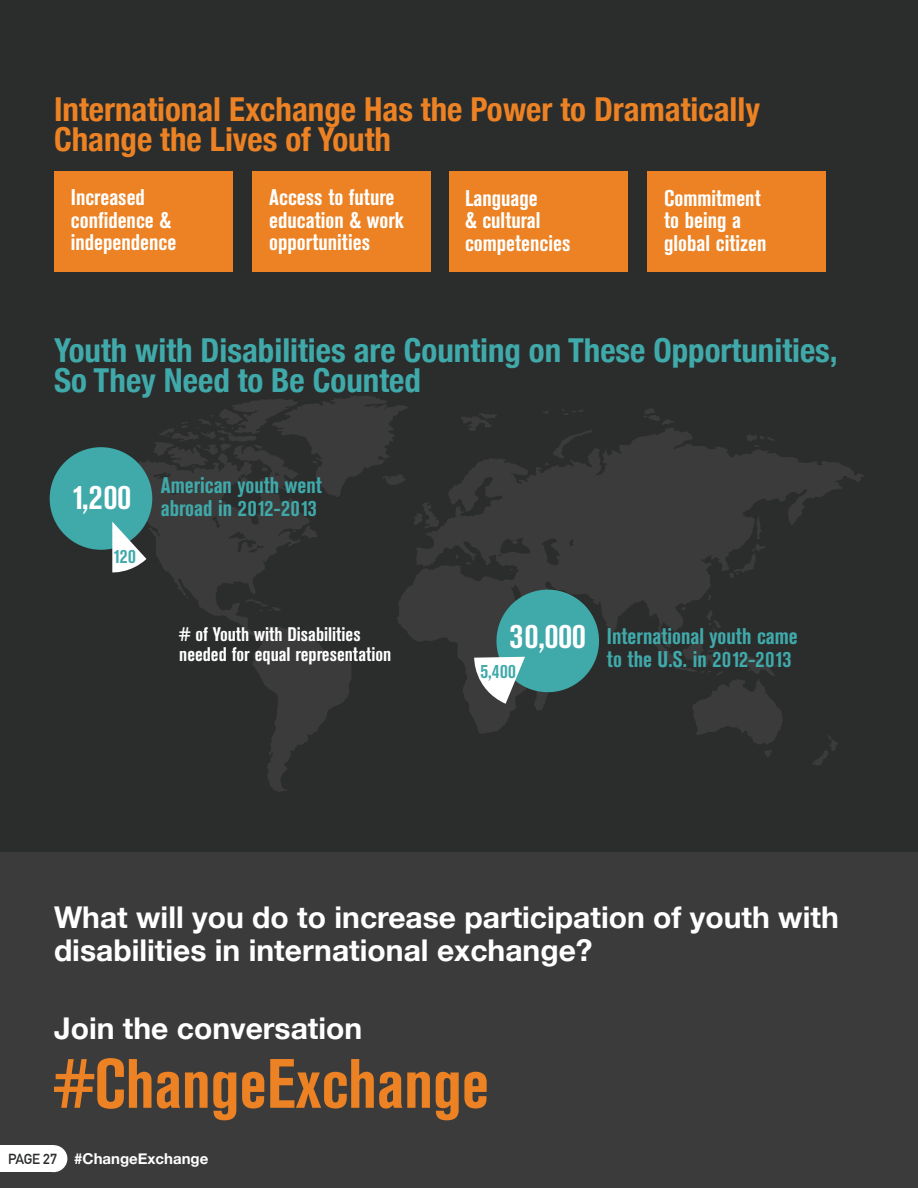
<style>
.page{position:relative;width:918px;height:1188px;background:#fff}
.page>*{position:absolute;margin:0;border:0;box-sizing:border-box;transform-origin:0 0}
.t1{font:700 condensed 69px "Akzidenz Grotesk BE";color:#ec8223}
.t2{font:700 condensed 34.5px "Akzidenz Grotesk BE";color:#fff}
.t3{font:700 condensed 33px/30px "Helvetica Neue";color:#40a9aa}
.t4{font:700 condensed 33px/30px "Helvetica Neue";color:#ec8223}
.t5{font:700 30px/33px "Helvetica Neue";color:#fff}
.t6{font:700 condensed 22.5px/22.5px "Akzidenz Grotesk BE";color:#fff}
.t7{font:700 condensed 22.5px/22.5px "Akzidenz Grotesk BE";color:#40a9aa}
.t8{font:700 condensed 19.5px/19.5px "Akzidenz Grotesk BE";color:#fff}
.t9{font:700 condensed 19.5px "Akzidenz Grotesk BE";letter-spacing:.02em;color:#40a9aa}
.t10{font:700 15px "Helvetica Neue";color:#fff}
.s1{font-size:34.5px;color:#fff}
.s2{font-family:"DIN Alternate";font-size:14.25px;color:#2b2d2d}
</style>
<div class="page">
<div style="left:0;top:0;width:918px;height:854px;background:#2b2d2d"></div>
<div style="left:0;top:853px;width:918px;height:335px;background:#3c3b3b"></div>
<svg style="left:562px;top:409px;width:21px;height:6px"></svg>
<svg style="left:644px;top:409px;width:30px;height:16px"></svg>
<svg style="left:397px;top:428px;width:466px;height:306px"></svg>
<svg style="left:58px;top:451px;width:293px;height:341px"></svg>
<svg style="left:413px;top:503px;width:27px;height:27px"></svg>
<svg style="left:729px;top:514px;width:37px;height:65px"></svg>
<svg style="left:812px;top:735px;width:26px;height:30px"></svg>
<svg style="left:461px;top:413px;width:36px;height:18px"></svg>
<svg style="left:153px;top:396px;width:255px;height:101px"></svg>
<svg style="left:652px;top:607px;width:131px;height:150px"></svg>
<div style="left:54px;top:171px;width:178px;height:100px;background:#ec8223"></div>
<div style="left:449px;top:172px;width:178px;height:100px;background:#ec8223"></div>
<div style="left:253px;top:172px;width:178px;height:100px;background:#ec8223"></div>
<div style="left:648px;top:172px;width:178px;height:100px;background:#ec8223"></div>
<div style="left:50px;top:447px;width:102px;height:103px;background:#40a9aa;border-radius:50%"></div>
<svg style="left:112px;top:521px;width:34px;height:53px"></svg>
<svg style="left:473px;top:584px;width:132px;height:126px"></svg>
<div style="left:40px;top:1145px;width:27px;height:27px;background:#fff;border-radius:50%"></div>
<div style="left:0;top:1145px;width:54px;height:27px;background:#fff"></div>
<h3 class="t4" style="left:54px;top:92px;width:708px">International Exchange Has the Power to Dramatically<br>Change the Lives of Youth</h3>
<p class="t6" style="left:71px;top:186px;width:107px">Increased confidence &amp; independence</p>
<p class="t6" style="left:269px;top:187px;width:136px">Access to future education &amp; work opportunities</p>
<p class="t6" style="left:465px;top:187px;width:107px">Language<br>&amp; cultural competencies</p>
<p class="t6" style="left:664px;top:187px;width:104px">Commitment to being a global citizen</p>
<h3 class="t3" style="left:54px;top:333px;width:785px">Youth with Disabilities are Counting on These Opportunities,<br>So They Need to Be Counted</h3>
<p class="t2" style="left:72px;top:478px;width:60px">1,200</p>
<p class="t7" style="left:161px;top:474px;width:163px">American youth went abroad in 2012-2013</p>
<p class="t9" style="left:114px;top:545px;width:24px">120</p>
<p class="t8" style="left:179px;top:625px;width:213px"># of Youth with Disabilities needed for equal representation</p>
<p class="t7" style="left:510px;top:626px;width:290px;text-align:right"><span class="s1">30,000</span> International youth came to the U.S. in 2012-2013</p>
<p class="t9" style="left:480px;top:660px;width:37px">5,400</p>
<p class="t5" style="left:54px;top:901px;width:786px">What will you do to increase participation of youth with disabilities in international exchange?</p>
<p class="t5" style="left:54px;top:1012px;width:310px">Join the conversation</p>
<p class="t1" style="left:54px;top:1044px;width:437px">#ChangeExchange</p>
<p class="t10" style="left:8px;top:1147px;width:202px"><span class="s2">PAGE 27</span> #ChangeExchange</p>
</div>
